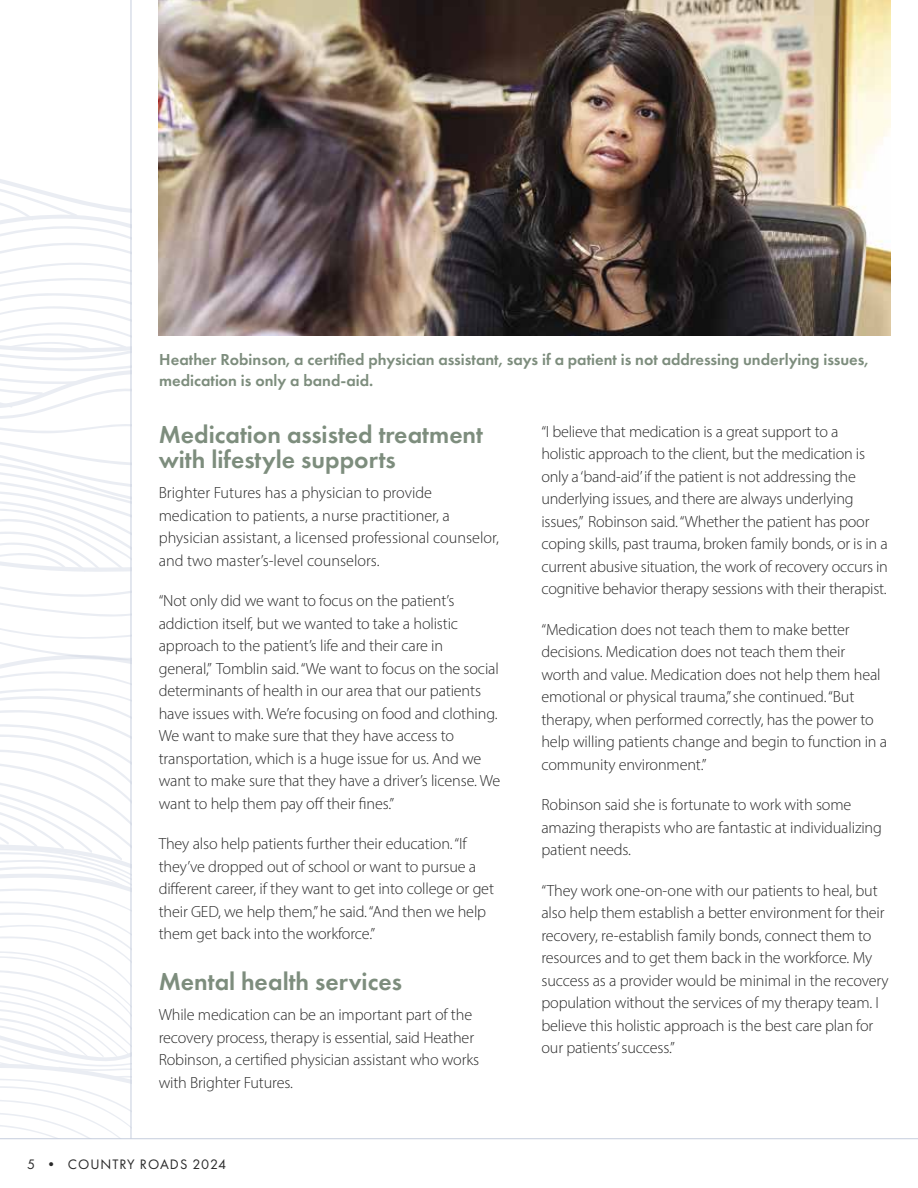
<style>
.page{position:relative;width:918px;height:1188px;background:#fff}
.page>*{position:absolute;margin:0;border:0;box-sizing:border-box;transform-origin:0 0}
.t1{font:600 25.5px/25.5px "Futura PT";color:#7d8d7d}
.t2{font:600 16.5px/21px "Futura PT";color:#7d8d7d}
.t3{font:300 16.2px/22.5px "Myriad Pro";letter-spacing:-.01em;color:#292929}
.t4{font:14.25px "Futura PT";letter-spacing:.07em;color:#292929}
</style>
<div class="page">
<svg style="left:0;top:179px;width:130px;height:959px"></svg>
<hr style="left:130px;top:0;width:2px;height:1139px;background:#c5cddd">
<hr style="left:0;top:1138px;width:918px;height:1px;background:#c5cddd">
<img style="left:159px;top:0;width:731px;height:336px">
<p class="t2" style="left:159px;top:348px;width:711px">Heather Robinson, a certified physician assistant, says if a patient is not addressing underlying issues, medication is only a band-aid.</p>
<h1 class="t1" style="left:159px;top:421px;width:326px">Medication assisted treatment with lifestyle supports</h1>
<p class="t3" style="left:159px;top:481px;width:342px">Brighter Futures has a physician to provide medication to patients, a nurse practitioner, a physician assistant, a licensed professional counselor, and two master’s-level counselors.</p>
<p class="t3" style="left:159px;top:589px;width:343px">“Not only did we want to focus on the patient’s addiction itself, but we wanted to take a holistic approach to the patient’s life and their care in general,” Tomblin said. “We want to focus on the social determinants of health in our area that our patients have issues with. We’re focusing on food and clothing.<br>We want to make sure that they have access to transportation, which is a huge issue for us. And we want to make sure that they have a driver’s license. We want to help them pay off their fines.”</p>
<p class="t3" style="left:159px;top:832px;width:337px">They also help patients further their education. “If they’ve dropped out of school or want to pursue a different career, if they want to get into college or get their GED, we help them,” he said. “And then we help them get back into the workforce.”</p>
<h1 class="t1" style="left:159px;top:968px;width:245px">Mental health services</h1>
<p class="t3" style="left:159px;top:1003px;width:322px">While medication can be an important part of the recovery process, therapy is essential, said Heather Robinson, a certified physician assistant who works with Brighter Futures.</p>
<p class="t4" style="left:27px;top:1155px;width:201px">5 • COUNTRY ROADS 2024</p>
<p class="t3" style="left:541px;top:420px;width:348px">“I believe that medication is a great support to a<br>holistic approach to the client, but the medication is only a ‘band-aid’ if the patient is not addressing the underlying issues, and there are always underlying issues,” Robinson said. “Whether the patient has poor coping skills, past trauma, broken family bonds, or is in a current abusive situation, the work of recovery occurs in cognitive behavior therapy sessions with their therapist.</p>
<p class="t3" style="left:541px;top:618px;width:347px">“Medication does not teach them to make better decisions. Medication does not teach them their worth and value. Medication does not help them heal emotional or physical trauma,” she continued. “But therapy, when performed correctly, has the power to help willing patients change and begin to function in a community environment.”</p>
<p class="t3" style="left:541px;top:793px;width:342px">Robinson said she is fortunate to work with some amazing therapists who are fantastic at individualizing patient needs.</p>
<p class="t3" style="left:541px;top:879px;width:349px">“They work one-on-one with our patients to heal, but also help them establish a better environment for their recovery, re-establish family bonds, connect them to resources and to get them back in the workforce. My success as a provider would be minimal in the recovery population without the services of my therapy team. I believe this holistic approach is the best care plan for our patients’ success.”</p>
</div>
